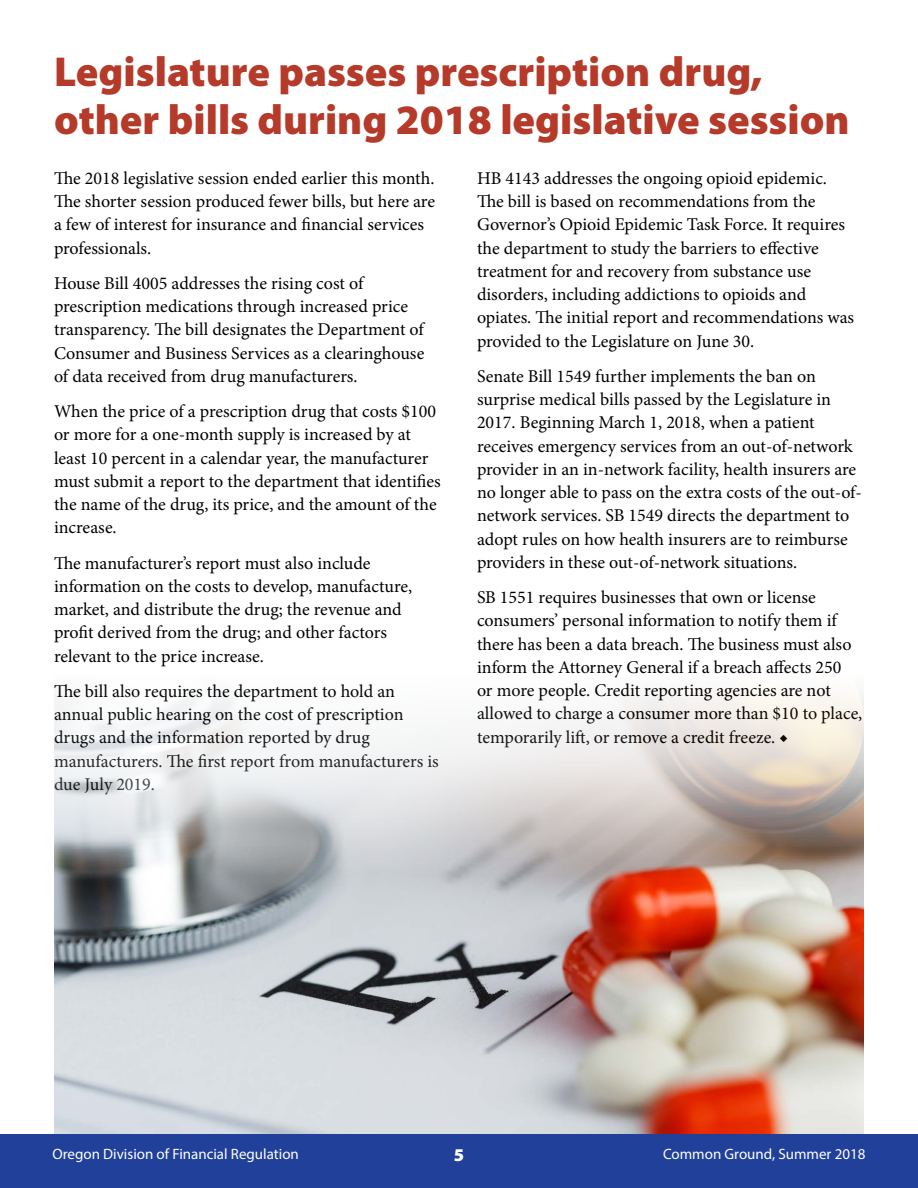
<style>
.page{position:relative;width:918px;height:1188px;background:#fff}
.page>*{position:absolute;margin:0;border:0;box-sizing:border-box;transform-origin:0 0}
.t1{font:900 42px/48px "Myriad Pro";color:#b53a2a}
.t2{font:18px/23.2px "Minion Pro";color:#000}
.t3{font:900 18px "Myriad Pro";color:#fff}
.t4{font:15px "Myriad Pro";color:#fff}
</style>
<div class="page">
<div style="left:0;top:1134px;width:918px;height:54px;background:#21409a"></div>
<img style="left:54px;top:695px;width:810px;height:439px">
<h1 class="t1" style="left:54px;top:48px;width:797px">Legislature passes prescription drug, other bills during 2018 legislative session</h1>
<p class="t2" style="left:54px;top:166px;width:383px">The 2018 legislative session ended earlier this month.<br>The shorter session produced fewer bills, but here are a few of interest for insurance and financial services professionals.</p>
<p class="t2" style="left:54px;top:271px;width:372px">House Bill 4005 addresses the rising cost of prescription medications through increased price transparency. The bill designates the Department of Consumer and Business Services as a clearinghouse of data received from drug manufacturers.</p>
<p class="t2" style="left:54px;top:400px;width:388px">When the price of a prescription drug that costs $100 or more for a one-month supply is increased by at least 10 percent in a calendar year, the manufacturer must submit a report to the department that identifies the name of the drug, its price, and the amount of the increase.</p>
<p class="t2" style="left:54px;top:551px;width:360px">The manufacturer’s report must also include information on the costs to develop, manufacture, market, and distribute the drug; the revenue and profit derived from the drug; and other factors relevant to the price increase.</p>
<p class="t2" style="left:54px;top:680px;width:386px">The bill also requires the department to hold an annual public hearing on the cost of prescription drugs and the information reported by drug manufacturers. The first report from manufacturers is due July 2019.</p>
<p class="t2" style="left:477px;top:167px;width:379px">HB 4143 addresses the ongoing opioid epidemic.<br>The bill is based on recommendations from the Governor’s Opioid Epidemic Task Force. It requires the department to study the barriers to effective treatment for and recovery from substance use disorders, including addictions to opioids and opiates. The initial report and recommendations was provided to the Legislature on June 30.</p>
<p class="t2" style="left:477px;top:365px;width:387px">Senate Bill 1549 further implements the ban on surprise medical bills passed by the Legislature in 2017. Beginning March 1, 2018, when a patient receives emergency services from an out-of-network provider in an in-network facility, health insurers are no longer able to pass on the extra costs of the out-of&shy;network services. SB 1549 directs the department to adopt rules on how health insurers are to reimburse providers in these out-of-network situations.</p>
<p class="t2" style="left:477px;top:586px;width:387px">SB 1551 requires businesses that own or license consumers’ personal information to notify them if there has been a data breach. The business must also inform the Attorney General if a breach affects 250<br>or more people. Credit reporting agencies are not allowed to charge a consumer more than $10 to place, temporarily lift, or remove a credit freeze. ◆</p>
<p class="t4" style="left:52px;top:1144px;width:248px">Oregon Division of Financial Regulation</p>
<p class="t3" style="left:454px;top:1145px;width:12px">5</p>
<p class="t4" style="left:663px;top:1144px;width:204px">Common Ground, Summer 2018</p>
</div>
